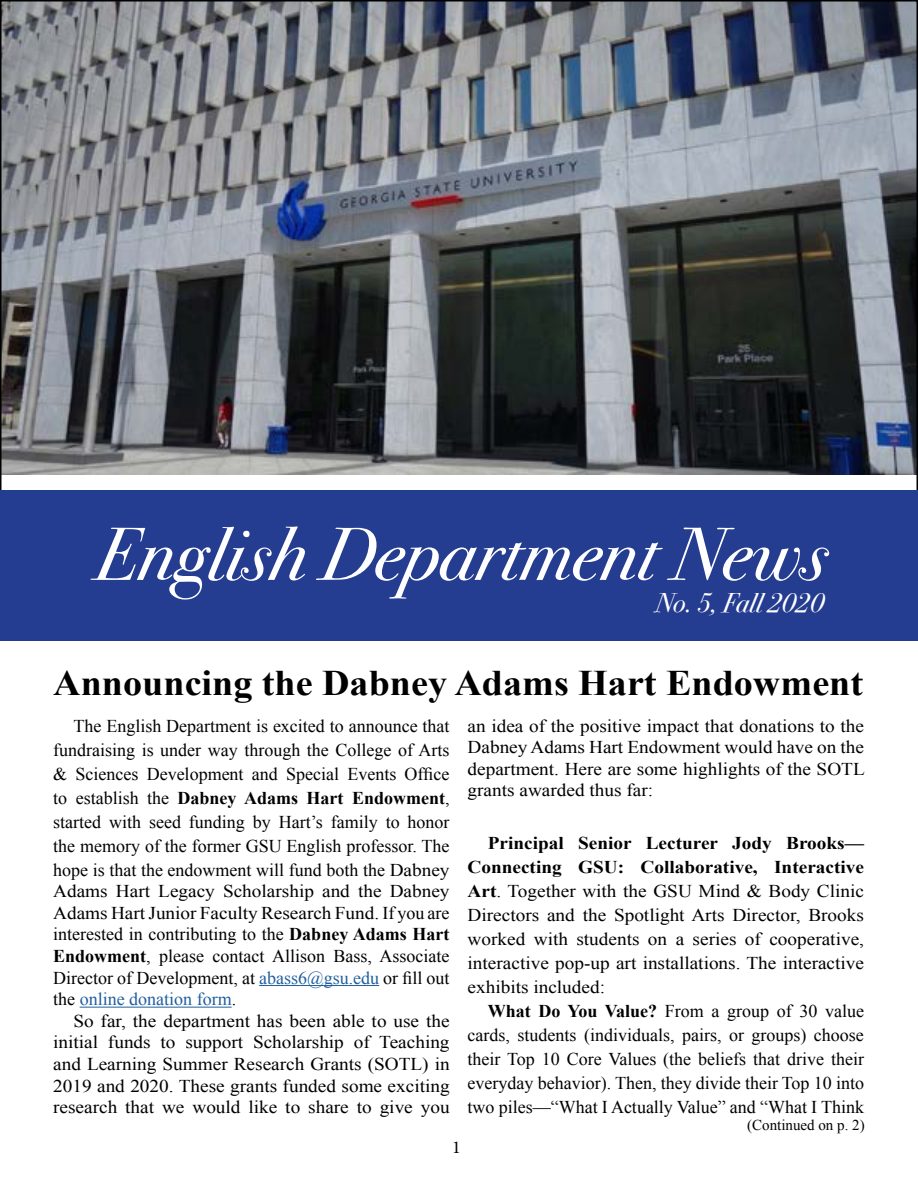
<style>
.page{position:relative;width:918px;height:1188px;background:#fff}
.page>*{position:absolute;margin:0;border:0;box-sizing:border-box;transform-origin:0 0}
.t1{font:italic 75px "Bodoni Svty Two ITCTT";color:#fff}
.t2{font:700 36px "Times New Roman";color:#000;scale:1.06 1}
.t3{font:italic 27px "Bodoni Svty Two ITCTT";color:#fff}
.t4{font:18px/21.6px "Times New Roman";color:#000;text-align:justify;scale:1.07 1}
.t5{font:18px/24px "Times New Roman";color:#000;text-align:justify}
.t6{font:18px "Minion Pro";color:#000}
.t7{font:15px "Times New Roman";color:#000}
.s1{font-weight:700}
.s2{color:#215e9e}
</style>
<div class="page">
<img style="left:3px;top:3px;width:912px;height:472px">
<div style="left:0;top:491px;width:918px;height:150px;background:#253d90"></div>
<hr style="left:259px;top:985px;width:120px;height:1px;background:#215e9e">
<hr style="left:80px;top:1007px;width:152px;height:1px;background:#215e9e">
<h1 class="t1" style="left:95px;top:489px;width:734px">English Department News</h1>
<h3 class="t3" style="left:655px;top:580px;width:171px">No. 5, Fall 2020</h3>
<h2 class="t2" style="left:53px;top:658px;width:766px">Announcing the Dabney Adams Hart Endowment</h2>
<p class="t5" style="left:53px;top:713px;width:398px;text-indent:20px">The English Department is excited to announce that fundraising is under way through the College of Arts &amp; Sciences Development and Special Events Office to establish the <span class="s1">Dabney Adams Hart Endowment</span>, started with seed funding by Hart’s family to honor the memory of the former GSU English professor. The hope is that the endowment will fund both the Dabney</p>
<p class="t4" style="left:53px;top:880px;width:372px">Adams Hart Legacy Scholarship and the Dabney Adams Hart Junior Faculty Research Fund. If you are interested in contributing to the <span class="s1">Dabney Adams Hart Endowment</span>, please contact Allison Bass, Associate Director of Development, at <span class="s2">abass6@gsu.edu</span> or fill out the <span class="s2">online donation form</span>.</p>
<p class="t4" style="left:53px;top:1010px;width:372px;text-indent:20px">So far, the department has been able to use the initial funds to support Scholarship of Teaching and Learning Summer Research Grants (SOTL) in 2019 and 2020. These grants funded some exciting research that we would like to share to give you</p>
<p class="t4" style="left:468px;top:714px;width:373px">an idea of the positive impact that donations to the Dabney Adams Hart Endowment would have on the department. Here are some highlights of the SOTL grants awarded thus far:</p>
<p class="t4" style="left:468px;top:831px;width:372px;line-height:24px;text-indent:20px"><span class="s1">Principal Senior Lecturer Jody Brooks— Connecting GSU: Collaborative, Interactive Art</span>. Together with the GSU Mind &amp; Body Clinic Directors and the Spotlight Arts Director, Brooks worked with students on a series of cooperative, interactive pop-up art installations. The interactive exhibits included:</p>
<p class="t5" style="left:468px;top:999px;width:398px;text-indent:20px"><span class="s1">What Do You Value?</span> From a group of 30 value cards, students (individuals, pairs, or groups) choose their Top 10 Core Values (the beliefs that drive their everyday behavior). Then, they divide their Top 10 into two piles—“What I Actually Value” and “What I Think</p>
<p class="t7" style="left:747px;top:1115px;width:119px">(Continued on p. 2)</p>
<p class="t6" style="left:452px;top:1135px;width:10px">1</p>
</div>
